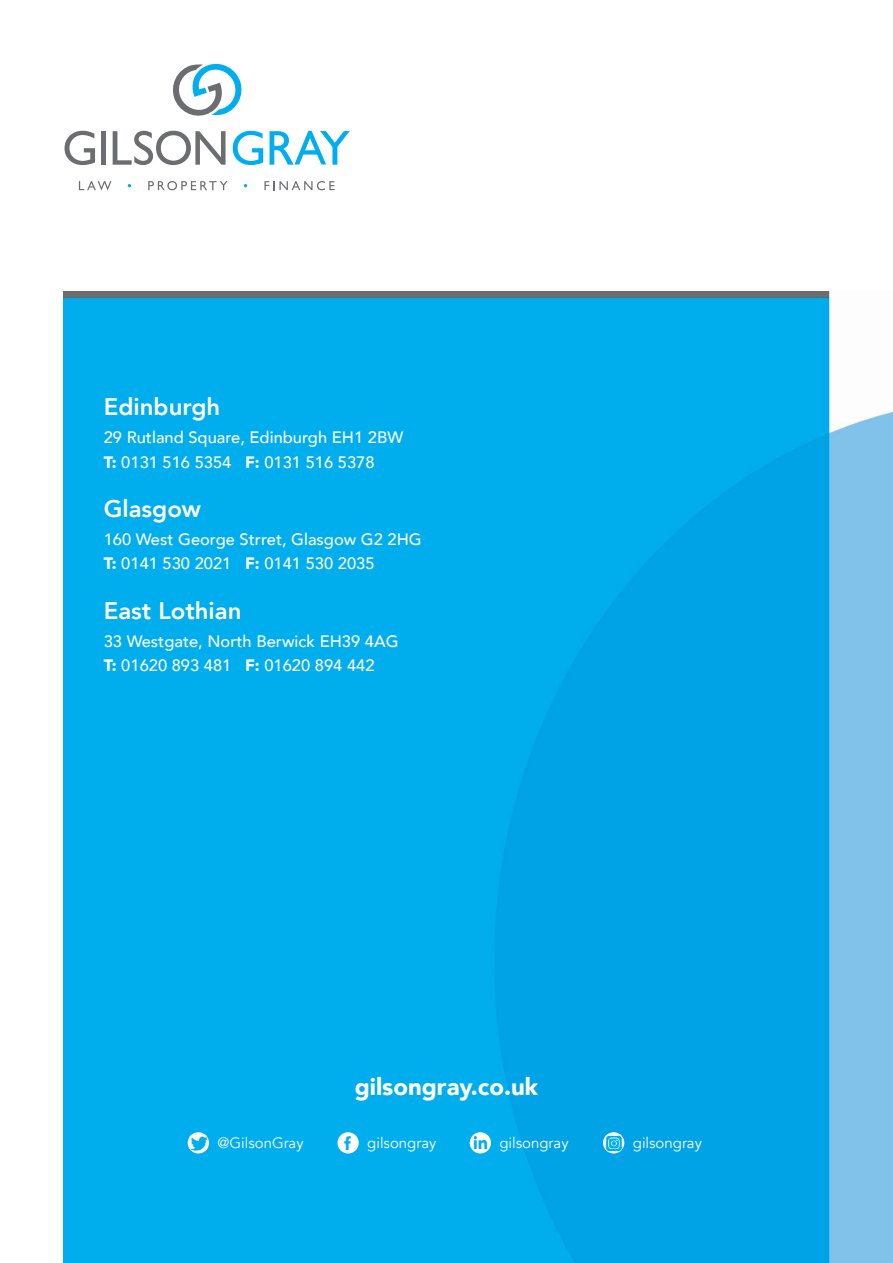
<style>
.page{position:relative;width:893px;height:1263px;background:#fff}
.page>*{position:absolute;margin:0;border:0;box-sizing:border-box;transform-origin:0 0}
.t1{font:800 24px "Avenir";color:#fff}
.t2{font:900 24px "Avenir";color:#fff}
.t3{font:900 18px "Avenir";color:#00aeef}
.t4{font:500 16.5px/24px "Avenir";color:#fff}
.t5{font:15px "Avenir";color:#fff}
.s1{font-weight:900}
</style>
<div class="page">
<img style="left:64px;top:291px;width:829px;height:972px">
<svg style="left:65px;top:131px;width:30px;height:34px"></svg>
<div style="left:101px;top:131px;width:5px;height:34px;background:#6c6d70"></div>
<svg style="left:113px;top:131px;width:113px;height:34px"></svg>
<svg style="left:233px;top:131px;width:30px;height:34px"></svg>
<svg style="left:270px;top:131px;width:80px;height:34px"></svg>
<svg style="left:173px;top:64px;width:69px;height:52px"></svg>
<svg style="left:79px;top:181px;width:32px;height:9px"></svg>
<svg style="left:148px;top:181px;width:80px;height:9px"></svg>
<svg style="left:264px;top:181px;width:71px;height:9px"></svg>
<svg style="left:188px;top:1132px;width:21px;height:21px"></svg>
<img style="left:190px;top:1135px;width:17px;height:16px">
<div style="left:337px;top:1132px;width:22px;height:21px;background:#fff;border-radius:50%"></div>
<div style="left:470px;top:1132px;width:21px;height:21px;background:#fff;border-radius:50%"></div>
<svg style="left:603px;top:1132px;width:21px;height:21px"></svg>
<img style="left:605px;top:1134px;width:17px;height:17px">
<h1 class="t1" style="left:104px;top:388px;width:118px">Edinburgh</h1>
<p class="t4" style="left:104px;top:425px;width:301px">29 Rutland Square, Edinburgh EH1 2BW<br><span class="s1">T:</span> 0131 516 5354 <span class="s1">F:</span> 0131 516 5378</p>
<h1 class="t1" style="left:104px;top:490px;width:99px">Glasgow</h1>
<p class="t4" style="left:104px;top:527px;width:320px">160 West George Strret, Glasgow G2 2HG<br><span class="s1">T:</span> 0141 530 2021 <span class="s1">F:</span> 0141 530 2035</p>
<h1 class="t1" style="left:104px;top:592px;width:139px">East Lothian</h1>
<p class="t4" style="left:104px;top:628px;width:296px">33 Westgate, North Berwick EH39 4AG<br><span class="s1">T:</span> 01620 893 481 <span class="s1">F:</span> 01620 894 442</p>
<h1 class="t2" style="left:355px;top:1066px;width:185px">gilsongray.co.uk</h1>
<p class="t3" style="left:344px;top:1128px;width:8px">f</p>
<p class="t3" style="left:473px;top:1127px;width:17px">in</p>
<p class="t5" style="left:217px;top:1134px;width:88px">@GilsonGray</p>
<p class="t5" style="left:367px;top:1134px;width:71px">gilsongray</p>
<p class="t5" style="left:499px;top:1134px;width:71px">gilsongray</p>
<p class="t5" style="left:633px;top:1134px;width:71px">gilsongray</p>
</div>
